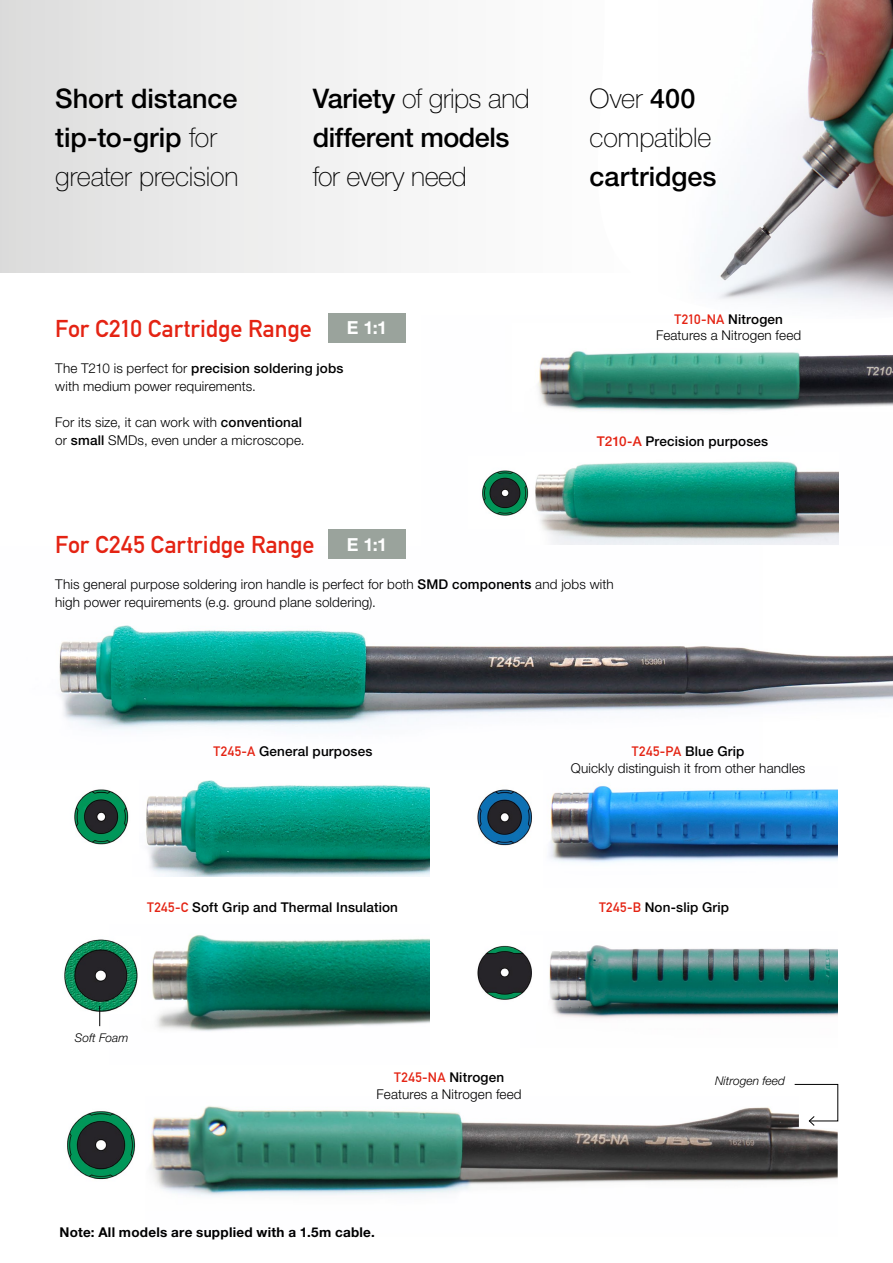
<style>
.page{position:relative;width:893px;height:1263px;background:#fff}
.page>*{position:absolute;margin:0;border:0;box-sizing:border-box;transform-origin:0 0}
.Texto{font:500 27px/39px "Helvetica Neue LT Std";letter-spacing:-.01em;color:#000}
.Texto-2{font:100 27px/39px "Helvetica Neue LT Std";letter-spacing:-.005em;color:#000}
.T_caracteristicas{font:24px "DIN Mittelschrift LT Alternate";letter-spacing:-.005em;color:#e42313}
.Texto-3{font:700 18px "Helvetica Neue LT Std";color:#fff}
.Texto-4{font:300 13.5px "Helvetica Neue LT Std";letter-spacing:.01em;color:#000}
.T_caracteristicas-2{font:500 13.5px "Helvetica Neue LT Std";letter-spacing:.01em;color:#000}
.T_caracteristicas-3{font:300 13.5px "Helvetica Neue LT Std";letter-spacing:.01em;color:#000}
.Texto-5{font:500 13.5px "Helvetica Neue LT Std";letter-spacing:.01em;color:#000}
.Texto-6{font:700 13.5px "Helvetica Neue LT Std";letter-spacing:.02em;color:#000}
.t1{font:italic 300 12px "Helvetica Neue LT Std";color:#000}
.s1{font-weight:500}
.s2{font-weight:100}
.s3{font-weight:300}
.s4{font-family:"DIN Mittelschrift LT Alternate";font-weight:400;color:#e42313}
.s5{color:#e42313}
</style>
<div class="page">
<img style="left:538px;top:351px;width:355px;height:194px">
<svg style="left:0;top:0;width:387px;height:272px"></svg>
<img style="left:59px;top:625px;width:834px;height:105px">
<img style="left:535px;top:453px;width:303px;height:91px">
<img style="left:146px;top:780px;width:283px;height:97px">
<img style="left:549px;top:945px;width:289px;height:74px">
<img style="left:151px;top:935px;width:278px;height:96px">
<img style="left:149px;top:1106px;width:689px;height:90px">
<img style="left:549px;top:785px;width:289px;height:78px">
<img style="left:482px;top:470px;width:47px;height:46px">
<img style="left:74px;top:789px;width:55px;height:56px">
<img style="left:477px;top:789px;width:55px;height:57px">
<img style="left:477px;top:945px;width:55px;height:55px">
<img style="left:67px;top:1111px;width:69px;height:69px">
<img style="left:64px;top:939px;width:74px;height:75px">
<img style="left:708px;top:0;width:185px;height:309px">
<svg style="left:794px;top:1084px;width:44px;height:42px"></svg>
<svg style="left:99px;top:1006px;width:1px;height:20px"></svg>
<div style="left:328px;top:313px;width:78px;height:30px;background:#9aa39c"></div>
<div style="left:328px;top:530px;width:78px;height:29px;background:#9aa39c"></div>
<p class="Texto" style="left:55px;top:78px;width:184px">Short distance</p>
<p class="Texto-2" style="left:55px;top:118px;width:185px"><span class="s1">tip-to-grip</span> for greater precision</p>
<p class="Texto" style="left:313px;top:78px;width:219px">Variety <span class="s2">of grips and </span>different models <span class="s2">for every need</span></p>
<p class="Texto-2" style="left:590px;top:79px;width:129px">Over <span class="s1">400 </span>compatible <span class="s1">cartridges</span></p>
<p class="T_caracteristicas" style="left:55px;top:315px;width:258px">For C210 Cartridge Range</p>
<p class="Texto-3" style="left:347px;top:317px;width:42px">E 1:1</p>
<p class="Texto-5" style="left:55px;top:360px;width:290px"><span class="s3">The T210 is perfect for</span> precision soldering jobs</p>
<p class="Texto-4" style="left:55px;top:378px;width:202px">with medium power requirements.</p>
<p class="Texto-4" style="left:55px;top:414px;width:248px">For its size, it can work with <span class="s1">conventional</span></p>
<p class="Texto-4" style="left:55px;top:432px;width:251px">or <span class="s1">small</span> SMDs, even under a microscope.</p>
<p class="T_caracteristicas" style="left:55px;top:531px;width:261px">For C245 Cartridge Range</p>
<p class="Texto-3" style="left:347px;top:533px;width:42px">E 1:1</p>
<p class="T_caracteristicas-2" style="left:674px;top:311px;width:110px"><span class="s4">T210-NA</span> Nitrogen</p>
<p class="T_caracteristicas-3" style="left:656px;top:327px;width:147px">Features a Nitrogen feed</p>
<p class="T_caracteristicas-2" style="left:597px;top:433px;width:173px"><span class="s5">T210-A</span> Precision purposes</p>
<p class="Texto-4" style="left:55px;top:576px;width:560px">This general purpose soldering iron handle is perfect for both <span class="s1">SMD components</span> and jobs with</p>
<p class="Texto-4" style="left:55px;top:594px;width:322px">high power requirements (e.g. ground plane soldering).</p>
<p class="T_caracteristicas-2" style="left:214px;top:743px;width:160px"><span class="s4">T245-A</span> General purposes</p>
<p class="T_caracteristicas-2" style="left:632px;top:743px;width:114px"><span class="s4">T245-PA</span> Blue Grip</p>
<p class="T_caracteristicas-3" style="left:571px;top:759px;width:236px">Quickly distinguish it from other handles</p>
<p class="T_caracteristicas-2" style="left:147px;top:899px;width:252px"><span class="s4">T245-C</span> Soft Grip and Thermal Insulation</p>
<p class="T_caracteristicas-2" style="left:599px;top:899px;width:132px"><span class="s4">T245-B</span> Non-slip Grip</p>
<p class="t1" style="left:75px;top:1030px;width:55px">Soft Foam</p>
<p class="T_caracteristicas-2" style="left:394px;top:1069px;width:111px"><span class="s4">T245-NA</span> Nitrogen</p>
<p class="T_caracteristicas-3" style="left:377px;top:1085px;width:147px">Features a Nitrogen feed</p>
<p class="t1" style="left:715px;top:1074px;width:71px">Nitrogen feed</p>
<p class="Texto-6" style="left:60px;top:1224px;width:317px">Note: All models are supplied with a 1.5m cable.</p>
</div>
